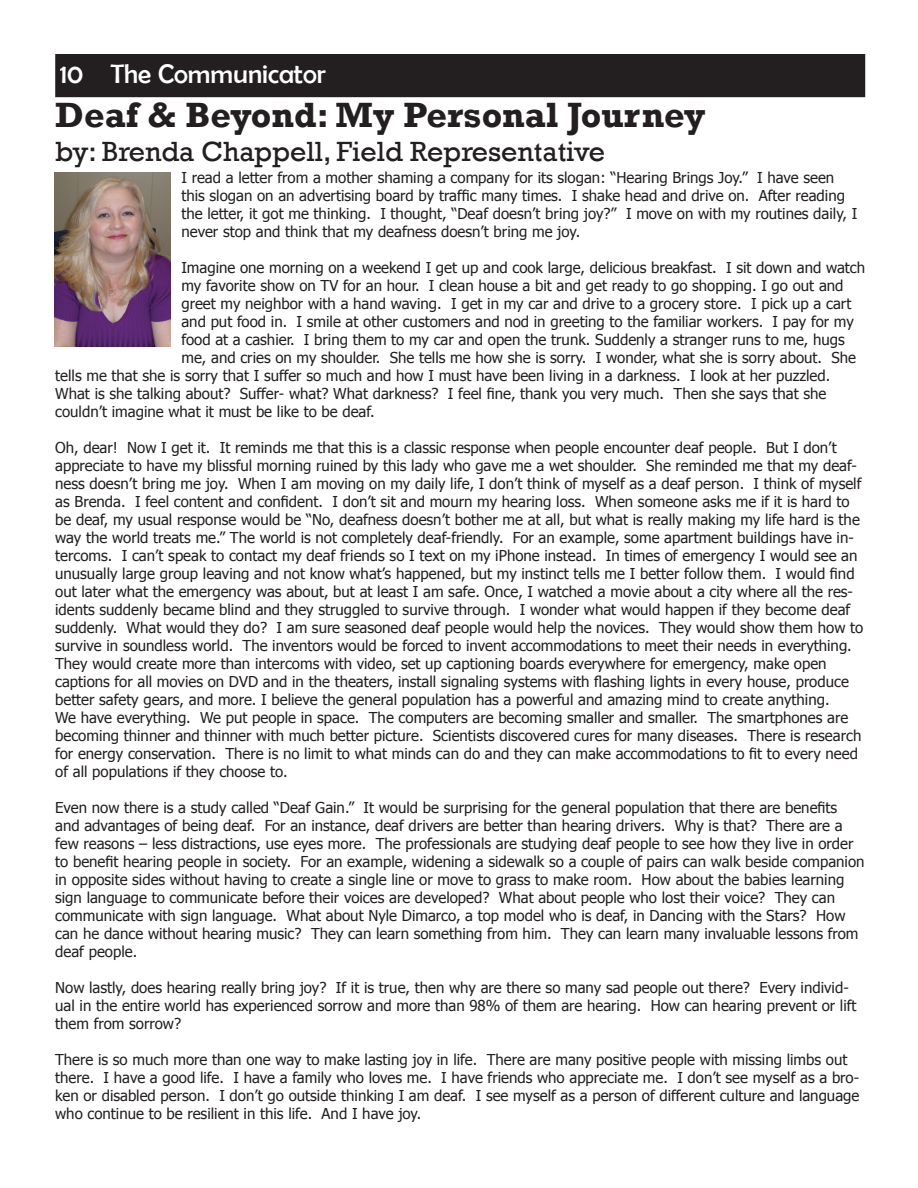
<style>
.page{position:relative;width:918px;height:1188px;background:#fff}
.page>*{position:absolute;margin:0;border:0;box-sizing:border-box;transform-origin:0 0}
.t1{font:700 36px "Rockwell";color:#231f20}
.t2{font:28.5px "Rockwell";color:#231f20}
.t3{font:27px "Berlin Sans FB";color:#fff}
.t4{font:15px/18px "Tahoma";color:#231f20}
</style>
<div class="page">
<div style="left:57px;top:56px;width:806px;height:39px;background:#231f20"></div>
<div style="left:55px;top:54px;width:810px;height:43px;border:4px solid #231f20"></div>
<img style="left:54px;top:173px;width:117px;height:174px">
<h3 class="t3" style="left:60px;top:58px;width:268px">10 The Communicator</h3>
<h1 class="t1" style="left:55px;top:93px;width:652px">Deaf &amp; Beyond: My Personal Journey</h1>
<h2 class="t2" style="left:55px;top:135px;width:551px">by: Brenda Chappell, Field Representative</h2>
<p class="t4" style="left:181px;top:169px;width:677px">I read a letter from a mother shaming a company for its slogan: “Hearing Brings Joy.” I have seen this slogan on an advertising board by traffic many times. I shake head and drive on. After reading the letter, it got me thinking. I thought, “Deaf doesn’t bring joy?” I move on with my routines daily, I never stop and think that my deafness doesn’t bring me joy.</p>
<p class="t4" style="left:181px;top:259px;width:685px">Imagine one morning on a weekend I get up and cook large, delicious breakfast. I sit down and watch</p>
<p class="t4" style="left:181px;top:277px;width:664px">my favorite show on TV for an hour. I clean house a bit and get ready to go shopping. I go out and</p>
<p class="t4" style="left:181px;top:295px;width:671px">greet my neighbor with a hand waving. I get in my car and drive to a grocery store. I pick up a cart</p>
<p class="t4" style="left:181px;top:313px;width:674px">and put food in. I smile at other customers and nod in greeting to the familiar workers. I pay for my</p>
<p class="t4" style="left:181px;top:331px;width:665px">food at a cashier. I bring them to my car and open the trunk. Suddenly a stranger runs to me, hugs</p>
<p class="t4" style="left:181px;top:349px;width:676px">me, and cries on my shoulder. She tells me how she is sorry. I wonder, what she is sorry about. She</p>
<p class="t4" style="left:55px;top:367px;width:777px">tells me that she is sorry that I suffer so much and how I must have been living in a darkness. I look at her puzzled.</p>
<p class="t4" style="left:55px;top:385px;width:773px">What is she talking about? Suffer- what? What darkness? I feel fine, thank you very much. Then she says that she</p>
<p class="t4" style="left:55px;top:403px;width:321px">couldn’t imagine what it must be like to be deaf.</p>
<p class="t4" style="left:55px;top:439px;width:810px">Oh, dear! Now I get it. It reminds me that this is a classic response when people encounter deaf people. But I don’t appreciate to have my blissful morning ruined by this lady who gave me a wet shoulder. She reminded me that my deaf&shy;ness doesn’t bring me joy. When I am moving on my daily life, I don’t think of myself as a deaf person. I think of myself as Brenda. I feel content and confident. I don’t sit and mourn my hearing loss. When someone asks me if it is hard to be deaf, my usual response would be “No, deafness doesn’t bother me at all, but what is really making my life hard is the way the world treats me.” The world is not completely deaf-friendly. For an example, some apartment buildings have in&shy;tercoms. I can’t speak to contact my deaf friends so I text on my iPhone instead. In times of emergency I would see an unusually large group leaving and not know what’s happened, but my instinct tells me I better follow them. I would find out later what the emergency was about, but at least I am safe. Once, I watched a movie about a city where all the res&shy;idents suddenly became blind and they struggled to survive through. I wonder what would happen if they become deaf suddenly. What would they do? I am sure seasoned deaf people would help the novices. They would show them how to survive in soundless world. The inventors would be forced to invent accommodations to meet their needs in everything.<br>They would create more than intercoms with video, set up captioning boards everywhere for emergency, make open captions for all movies on DVD and in the theaters, install signaling systems with flashing lights in every house, produce better safety gears, and more. I believe the general population has a powerful and amazing mind to create anything.<br>We have everything. We put people in space. The computers are becoming smaller and smaller. The smartphones are becoming thinner and thinner with much better picture. Scientists discovered cures for many diseases. There is research for energy conservation. There is no limit to what minds can do and they can make accommodations to fit to every need of all populations if they choose to.</p>
<p class="t4" style="left:55px;top:799px;width:811px">Even now there is a study called “Deaf Gain.” It would be surprising for the general population that there are benefits and advantages of being deaf. For an instance, deaf drivers are better than hearing drivers. Why is that? There are a few reasons – less distractions, use eyes more. The professionals are studying deaf people to see how they live in order to benefit hearing people in society. For an example, widening a sidewalk so a couple of pairs can walk beside companion in opposite sides without having to create a single line or move to grass to make room. How about the babies learning sign language to communicate before their voices are developed? What about people who lost their voice? They can communicate with sign language. What about Nyle Dimarco, a top model who is deaf, in Dancing with the Stars? How can he dance without hearing music? They can learn something from him. They can learn many invaluable lessons from deaf people.</p>
<p class="t4" style="left:55px;top:979px;width:803px">Now lastly, does hearing really bring joy? If it is true, then why are there so many sad people out there? Every individ&shy;ual in the entire world has experienced sorrow and more than 98% of them are hearing. How can hearing prevent or lift them from sorrow?</p>
<p class="t4" style="left:55px;top:1051px;width:806px">There is so much more than one way to make lasting joy in life. There are many positive people with missing limbs out there. I have a good life. I have a family who loves me. I have friends who appreciate me. I don’t see myself as a bro&shy;ken or disabled person. I don’t go outside thinking I am deaf. I see myself as a person of different culture and language who continue to be resilient in this life. And I have joy.</p>
</div>
